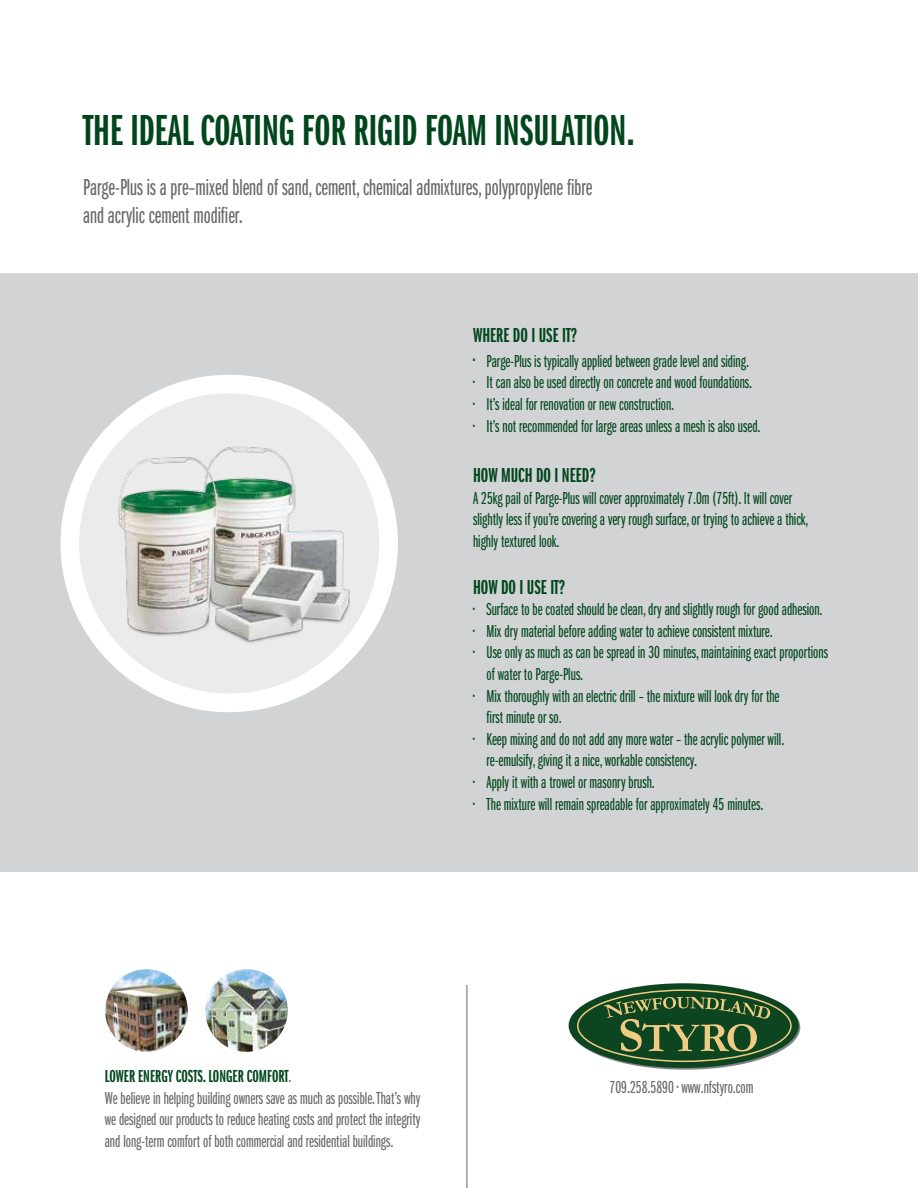
<style>
.page{position:relative;width:918px;height:1188px;background:#fff}
.page>*{position:absolute;margin:0;border:0;box-sizing:border-box;transform-origin:0 0}
.t1{font:45px "ITC Franklin Gothic Std Dm X Cp";color:#00461c}
.t2{font:24px/28.8px "ITC Franklin Gothic Std Bk X Cp";color:#666767}
.t3{font:21px "ITC Franklin Gothic Std Dm X Cp";color:#00461c}
.t4{font:18px/21.6px "ITC Franklin Gothic Std Bk X Cp";color:#00461c}
.t5{font:18px/21.6px "ITC Franklin Gothic Std Bk X Cp";color:#666767;text-align:justify}
.t6{font:18px "ITC Franklin Gothic Std Dm X Cp";color:#00461c}
.s1{font-size:21px}
.s2{font-family:"ITC Franklin Gothic Std Bk X Cp";color:#666767}
</style>
<div class="page">
<div style="left:0;top:273px;width:918px;height:599px;background:#d1d3d4"></div>
<hr style="left:467px;top:985px;width:1px;height:203px;background:#666767">
<svg style="left:70px;top:384px;width:319px;height:319px;background:#efeff0"></svg>
<div style="left:60px;top:375px;width:338px;height:337px;border:19px solid #fff;border-radius:50%"></div>
<img style="left:98px;top:429px;width:272px;height:223px">
<img style="left:205px;top:969px;width:83px;height:83px;border-radius:41px">
<img style="left:105px;top:969px;width:83px;height:83px;border-radius:41px">
<svg style="left:570px;top:985px;width:230px;height:85px"></svg>
<div style="left:569px;top:983px;width:230px;height:85px;background:#0d4521;border-radius:50%"></div>
<div style="left:577px;top:989px;width:215px;height:73px;border:2px solid #f0cc82;border-radius:50%"></div>
<svg style="left:604px;top:997px;width:166px;height:55px"></svg>
<h1 class="t1" style="left:83px;top:106px;width:553px">THE IDEAL COATING FOR RIGID FOAM INSULATION.</h1>
<h2 class="t2" style="left:83px;top:173px;width:511px">Parge-Plus is a pre–mixed blend of sand, cement, chemical admixtures, polypropylene fibre and acrylic cement modifier.</h2>
<p class="t3" style="left:473px;top:323px;width:106px">WHERE DO I USE IT?</p>
<p class="t4" style="left:473px;top:351px;width:278px"><span class="s1">•</span> Parge-Plus is typically applied between grade level and siding.</p>
<p class="t4" style="left:473px;top:372px;width:281px">• It can also be used directly on concrete and wood foundations.</p>
<p class="t4" style="left:473px;top:394px;width:203px">• It’s ideal for renovation or new construction.</p>
<p class="t4" style="left:473px;top:415px;width:289px">• It’s not recommended for large areas unless a mesh is also used.</p>
<p class="t3" style="left:473px;top:464px;width:124px">HOW MUCH DO I NEED?</p>
<p class="t4" style="left:473px;top:487px;width:337px">A 25kg pail of Parge-Plus will cover approximately 7.0m (75ft). It will cover slightly less if you’re covering a very rough surface, or trying to achieve a thick, highly textured look.</p>
<p class="t3" style="left:473px;top:575px;width:94px">HOW DO I USE IT?</p>
<p class="t4" style="left:473px;top:599px;width:351px">• Surface to be coated should be clean, dry and slightly rough for good adhesion.</p>
<p class="t4" style="left:473px;top:621px;width:301px">• Mix dry material before adding water to achieve consistent mixture.</p>
<p class="t4" style="left:487px;top:642px;width:343px;text-indent:-14px">• Use only as much as can be spread in 30 minutes, maintaining exact proportions of water to Parge-Plus.</p>
<p class="t4" style="left:487px;top:685px;width:294px;text-indent:-14px">• Mix thoroughly with an electric drill – the mixture will look dry for the first minute or so.</p>
<p class="t4" style="left:487px;top:729px;width:299px;text-indent:-14px">• Keep mixing and do not add any more water – the acrylic polymer will. re-emulsify, giving it a nice, workable consistency.</p>
<p class="t4" style="left:473px;top:772px;width:183px">• Apply it with a trowel or masonry brush.</p>
<p class="t4" style="left:473px;top:793px;width:292px">• The mixture will remain spreadable for approximately 45 minutes.</p>
<p class="t6" style="left:105px;top:1066px;width:188px">LOWER ENERGY COSTS. LONGER COMFORT<span class="s2">.</span></p>
<p class="t5" style="left:105px;top:1087px;width:317px">We believe in helping building owners save as much as possible. That’s why we designed our products to reduce heating costs and protect the integrity and long-term comfort of both commercial and residential buildings.</p>
<p class="t5" style="left:610px;top:1077px;width:145px">709.258.5890 • www.nfstyro.com</p>
</div>
